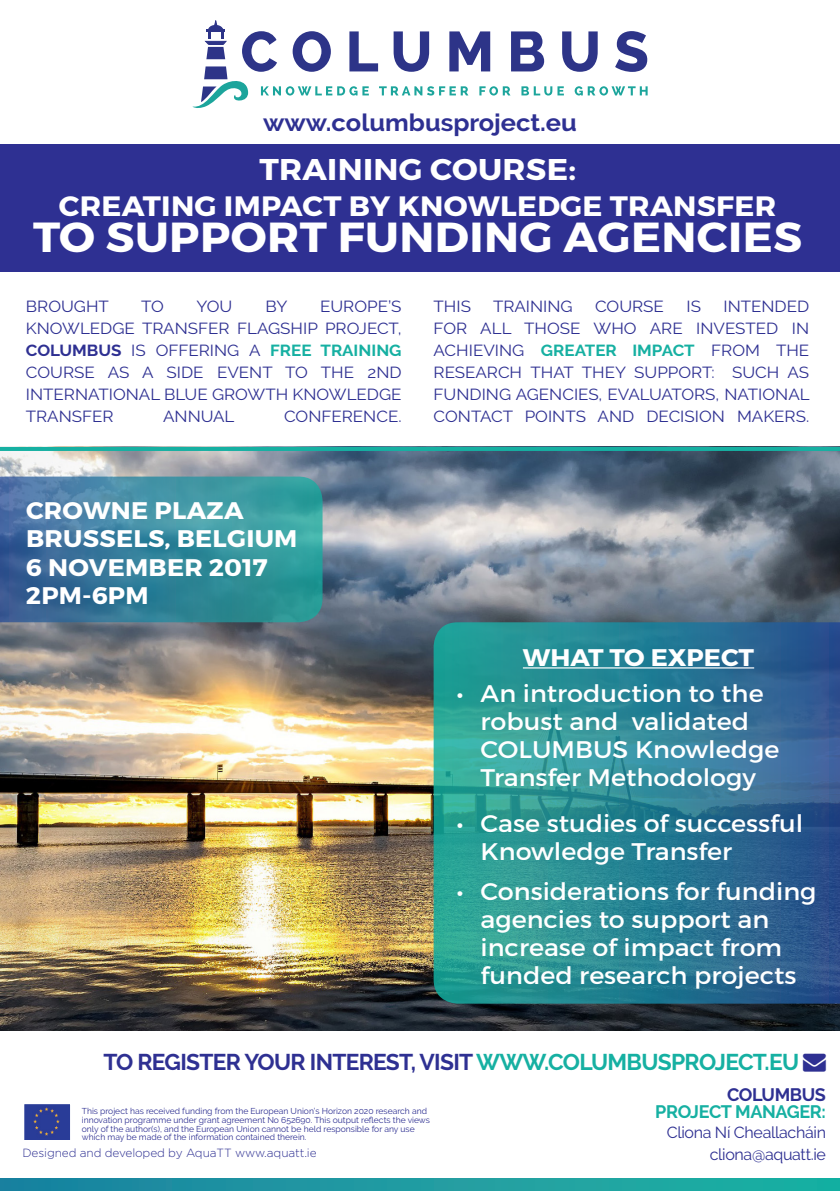
<style>
.page{position:relative;width:840px;height:1191px;background:#fff}
.page>*{position:absolute;margin:0;border:0;box-sizing:border-box;transform-origin:0 0}
.t1{font:700 42px "Montserrat";letter-spacing:.01em;color:#fff;scale:1.06 1}
.t2{font:700 30px "Montserrat";letter-spacing:.01em;color:#fff;scale:1.06 1}
.t3{font:700 28px "Montserrat";letter-spacing:.01em;color:#fff;scale:1.06 1}
.t4{font:24px/28px "Montserrat";color:#fff;scale:1.06 1}
.t5{font:700 24px/28px "Montserrat";letter-spacing:.01em;color:#fff;scale:1.06 1}
.t6{font:700 24px "Raleway";color:#2e3092;scale:1.06 1}
.t7{font:700 22.8px "Raleway";letter-spacing:-.03em;color:#2e3092}
.t8{font:700 18px/17.6px "Raleway";letter-spacing:-.02em;color:#16b0a2;text-align:right}
.t9{font:16px/22px "Raleway";color:#2e3092;text-align:justify;scale:1.06 1}
.t10{font:16px "Raleway";letter-spacing:-.02em;color:#2e3092}
.t11{font:300 11.8px "Gotham";letter-spacing:-.01em;color:#2e3092}
.t12{font:8.6px/8.6px "Raleway";color:#2e3092}
.s1{font-weight:700}
.s2{font-weight:700;color:#16b0a2}
.s3{color:#16b0a2}
.s4{color:#2e3092}
</style>
<div class="page">
<img style="left:0;top:451px;width:839px;height:579px">
<svg style="left:433px;top:622px;width:406px;height:381px;background:#2c8194"></svg>
<svg style="left:192px;top:21px;width:455px;height:87px"></svg>
<hr style="left:522px;top:667px;width:231px;height:1px;background:#fff">
<hr style="left:0;top:447px;width:839px;height:4px;background:#16b0a2">
<svg style="left:0;top:1178px;width:839px;height:13px;background:#1d9aa1"></svg>
<svg style="left:0;top:476px;width:322px;height:146px;background:#3a869d"></svg>
<div style="left:0;top:144px;width:839px;height:128px;background:#2e3092"></div>
<img style="left:25px;top:1105px;width:44px;height:33px">
<div style="left:22px;top:1102px;width:50px;height:39px;border:2px solid #fff"></div>
<p class="t6" style="left:263px;top:108px;width:297px">www.columbusproject.eu</p>
<p class="t2" style="left:259px;top:150px;width:300px">TRAINING COURSE:</p>
<p class="t3" style="left:59px;top:188px;width:678px">CREATING IMPACT BY KNOWLEDGE TRANSFER</p>
<p class="t1" style="left:33px;top:211px;width:726px">TO SUPPORT FUNDING AGENCIES</p>
<p class="t9" style="left:26px;top:296px;width:355px;text-indent:294px">EUROPE’S KNOWLEDGE TRANSFER FLAGSHIP PROJECT, <span class="s1">COLUMBUS</span> IS OFFERING A <span class="s2">FREE TRAINING </span>COURSE AS A SIDE EVENT TO THE 2ND INTERNATIONAL BLUE GROWTH KNOWLEDGE TRANSFER</p>
<p class="t9" style="left:26px;top:296px;width:80px">BROUGHT</p>
<p class="t9" style="left:141px;top:296px;width:23px">TO</p>
<p class="t9" style="left:196px;top:296px;width:35px">YOU</p>
<p class="t9" style="left:265px;top:296px;width:22px">BY</p>
<p class="t9" style="left:163px;top:406px;width:69px">ANNUAL</p>
<p class="t9" style="left:284px;top:406px;width:112px">CONFERENCE.</p>
<p class="t5" style="left:26px;top:497px;width:207px">CROWNE PLAZA</p>
<p class="t5" style="left:26px;top:525px;width:257px">BRUSSELS, BELGIUM</p>
<p class="t5" style="left:26px;top:553px;width:229px">6 NOVEMBER 2017<br>2PM-6PM</p>
<p class="t9" style="left:433px;top:296px;width:37px">THIS</p>
<p class="t9" style="left:493px;top:296px;width:76px">TRAINING</p>
<p class="t9" style="left:594px;top:296px;width:66px">COURSE</p>
<p class="t9" style="left:686px;top:296px;width:15px">IS</p>
<p class="t9" style="left:433px;top:296px;width:356px;text-indent:290px">INTENDED FOR ALL THOSE WHO ARE INVESTED IN ACHIEVING <span class="s2">GREATER IMPACT</span> FROM THE RESEARCH THAT THEY SUPPORT: SUCH AS FUNDING AGENCIES, EVALUATORS, NATIONAL CONTACT POINTS AND DECISION MAKERS.</p>
<p class="t5" style="left:522px;top:643px;width:219px">WHAT TO EXPECT</p>
<p class="t4" style="left:480px;top:679px;width:283px;text-indent:-24px">• An introduction to the robust and validated<br>COLUMBUS Knowledge<br>Transfer Methodology</p>
<p class="t4" style="left:480px;top:809px;width:306px;text-indent:-24px">• Case studies of successful<br>Knowledge Transfer</p>
<p class="t4" style="left:480px;top:877px;width:318px;text-indent:-24px">• Considerations for funding agencies to support an increase of impact from funded research projects</p>
<p class="t7" style="left:103px;top:1049px;width:723px">TO REGISTER YOUR INTEREST, VISIT <span class="s3">WWW.COLUMBUSPROJECT.EU</span> →</p>
<p class="t8" style="left:654px;top:1085px;width:172px"><span class="s4">COLUMBUS<br></span>PROJECT MANAGER:</p>
<p class="t10" style="left:666px;top:1123px;width:161px">Cliona Ní Cheallacháin</p>
<p class="t10" style="left:709px;top:1145px;width:118px">cliona@aquatt.ie</p>
<p class="t12" style="left:82px;top:1107px;width:349px">This project has received funding from the European Union’s Horizon 2020 research and innovation programme under grant agreement No 652690. This output reflects the views only of the author(s), and the European Union cannot be held responsible for any use which may be made of the information contained therein.</p>
<p class="t11" style="left:22px;top:1146px;width:295px">Designed and developed by AquaTT www.aquatt.ie</p>
</div>
